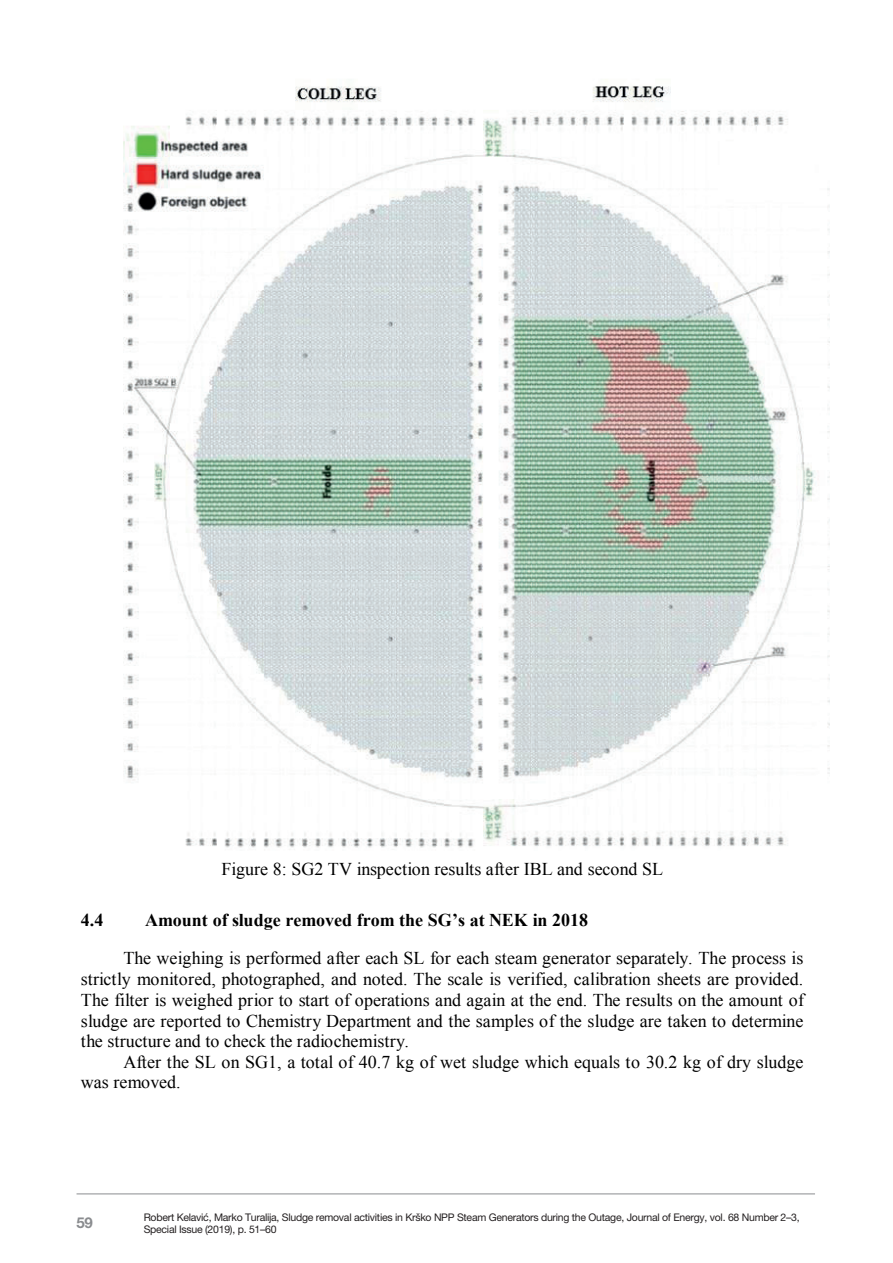
<style>
.page{position:relative;width:893px;height:1263px;background:#fff}
.page>*{position:absolute;margin:0;border:0;box-sizing:border-box;transform-origin:0 0}
.t1{font:18px/20.7px "Times New Roman";color:#000001;text-align:justify}
.t2{font:700 18px "Times New Roman";color:#000001}
.t3{font:700 15px "MH Helvetica";color:#8a8c8f}
.t4{font:10.5px/12px "MH Helvetica";letter-spacing:-.025em;color:#231f20}
</style>
<div class="page">
<hr style="left:77px;top:1193px;width:738px;height:1px;background:#8a8c8f">
<img style="left:123px;top:86px;width:706px;height:762px">
<p class="t1" style="left:221px;top:859px;width:443px">Figure 8: SG2 TV inspection results after IBL and second SL</p>
<p class="t2" style="left:81px;top:908px;width:24px">4.4</p>
<p class="t2" style="left:145px;top:908px;width:445px">Amount of sludge removed from the SG’s at NEK in 2018</p>
<p class="t1" style="left:81px;top:947px;width:725px;text-indent:42px">The weighing is performed after each SL for each steam generator separately. The process is strictly monitored, photographed, and noted. The scale is verified, calibration sheets are provided.<br>The filter is weighed prior to start of operations and again at the end. The results on the amount of sludge are reported to Chemistry Department and the samples of the sludge are taken to determine the structure and to check the radiochemistry.</p>
<p class="t1" style="left:81px;top:1051px;width:724px;text-indent:42px">After the SL on SG1, a total of 40.7 kg of wet sludge which equals to 30.2 kg of dry sludge was removed.</p>
<p class="t3" style="left:77px;top:1213px;width:18px">59</p>
<p class="t4" style="left:144px;top:1211px;width:657px">Robert Kelavić, Marko Turalija, Sludge removal activities in Krško NPP Steam Generators during the Outage, Journal of Energy, vol. 68 Number 2–3,<br>Special Issue (2019), p. 51–60</p>
</div>
